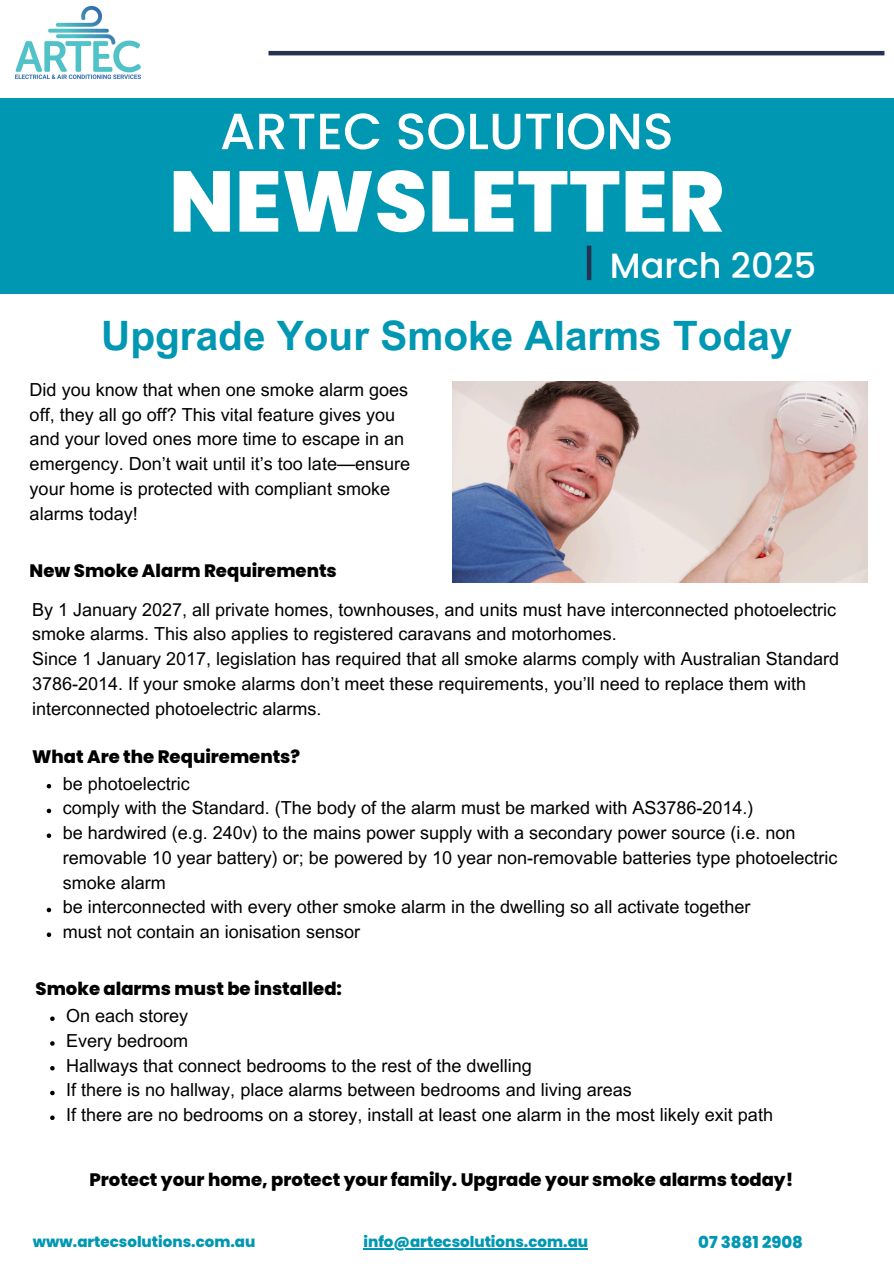
<style>
.page{position:relative;width:894px;height:1264px;background:#fff}
.page>*{position:absolute;margin:0;border:0;box-sizing:border-box;transform-origin:0 0}
.t1{font:800 85.95px "Poppins";color:#fff}
.t2{font:500 50.85px "Poppins";color:#fff}
.t3{font:700 40.5px "Arial MT Pro";color:#0097b2}
.t4{font:500 35.1px "Poppins";color:#fff}
.t5{font:18px/24.8px "Arial MT Pro";color:#000}
.t6{font:800 18px "Poppins";color:#000}
.t7{font:800 16.5px "Poppins";color:#0097b2}
.t8{font:800 15px "Poppins";color:#0097b2}
</style>
<div class="page">
<div style="left:0;top:98px;width:893px;height:196px;background:#0097b2"></div>
<hr style="left:268px;top:51px;width:616px;height:4px;background:#253252">
<div style="left:586px;top:246px;width:5px;height:34px;background:#253252"></div>
<img style="left:15px;top:5px;width:126px;height:74px">
<img style="left:452px;top:382px;width:415px;height:200px">
<hr style="left:363px;top:1248px;width:225px;height:1px;background:#0097b2">
<svg style="left:50px;top:1016px;width:5px;height:4px"></svg>
<svg style="left:50px;top:1041px;width:5px;height:4px"></svg>
<svg style="left:50px;top:1066px;width:5px;height:4px"></svg>
<svg style="left:50px;top:1090px;width:5px;height:5px"></svg>
<svg style="left:50px;top:1115px;width:5px;height:4px"></svg>
<svg style="left:47px;top:784px;width:4px;height:4px"></svg>
<svg style="left:47px;top:808px;width:4px;height:5px"></svg>
<svg style="left:47px;top:833px;width:4px;height:5px"></svg>
<svg style="left:47px;top:907px;width:4px;height:5px"></svg>
<svg style="left:47px;top:932px;width:4px;height:5px"></svg>
<p class="t2" style="left:220px;top:96px;width:455px">ARTEC SOLUTIONS</p>
<p class="t1" style="left:169px;top:141px;width:557px">NEWSLETTER</p>
<h2 class="t4" style="left:609px;top:241px;width:208px">March 2025</h2>
<p class="t3" style="left:101px;top:321px;width:692px">Upgrade Your Smoke Alarms Today</p>
<h6 class="t5" style="left:30px;top:379px;width:382px">Did you know that when one smoke alarm goes off, they all go off? This vital feature gives you and your loved ones more time to escape in an emergency. Don’t wait until it’s too late—ensure your home is protected with compliant smoke alarms today!</h6>
<p class="t6" style="left:30px;top:558px;width:308px">New Smoke Alarm Requirements</p>
<h5 class="t5" style="left:32px;top:599px;width:808px">By 1 January 2027, all private homes, townhouses, and units must have interconnected photoelectric smoke alarms. This also applies to registered caravans and motorhomes.<br>Since 1 January 2017, legislation has required that all smoke alarms comply with Australian Standard 3786-2014. If your smoke alarms don’t meet these requirements, you’ll need to replace them with interconnected photoelectric alarms.</h5>
<h6 class="t6" style="left:32px;top:744px;width:269px">What Are the Requirements?</h6>
<p class="t5" style="left:63px;top:773px;width:129px">be photoelectric</p>
<h5 class="t5" style="left:63px;top:797px;width:692px">comply with the Standard. (The body of the alarm must be marked with AS3786-2014.)</h5>
<p class="t5" style="left:63px;top:822px;width:776px">be hardwired (e.g. 240v) to the mains power supply with a secondary power source (i.e. non removable 10 year battery) or; be powered by 10 year non-removable batteries type photoelectric smoke alarm</p>
<p class="t5" style="left:63px;top:896px;width:689px">be interconnected with every other smoke alarm in the dwelling so all activate together</p>
<p class="t5" style="left:63px;top:921px;width:299px">must not contain an ionisation sensor</p>
<p class="t6" style="left:35px;top:976px;width:308px">Smoke alarms must be installed:</p>
<h5 class="t5" style="left:66px;top:1005px;width:124px">On each storey</h5>
<p class="t5" style="left:66px;top:1030px;width:124px">Every bedroom</p>
<p class="t5" style="left:66px;top:1055px;width:467px">Hallways that connect bedrooms to the rest of the dwelling</p>
<p class="t5" style="left:66px;top:1079px;width:567px">If there is no hallway, place alarms between bedrooms and living areas</p>
<p class="t5" style="left:66px;top:1104px;width:708px">If there are no bedrooms on a storey, install at least one alarm in the most likely exit path</p>
<p class="t6" style="left:89px;top:1167px;width:705px">Protect your home, protect your family. Upgrade your smoke alarms today!</p>
<h3 class="t8" style="left:363px;top:1231px;width:226px">info@artecsolutions.com.au</h3>
<h1 class="t8" style="left:33px;top:1231px;width:224px">www.artecsolutions.com.au</h1>
<h4 class="t7" style="left:698px;top:1230px;width:106px">07 3881 2908</h4>
</div>
